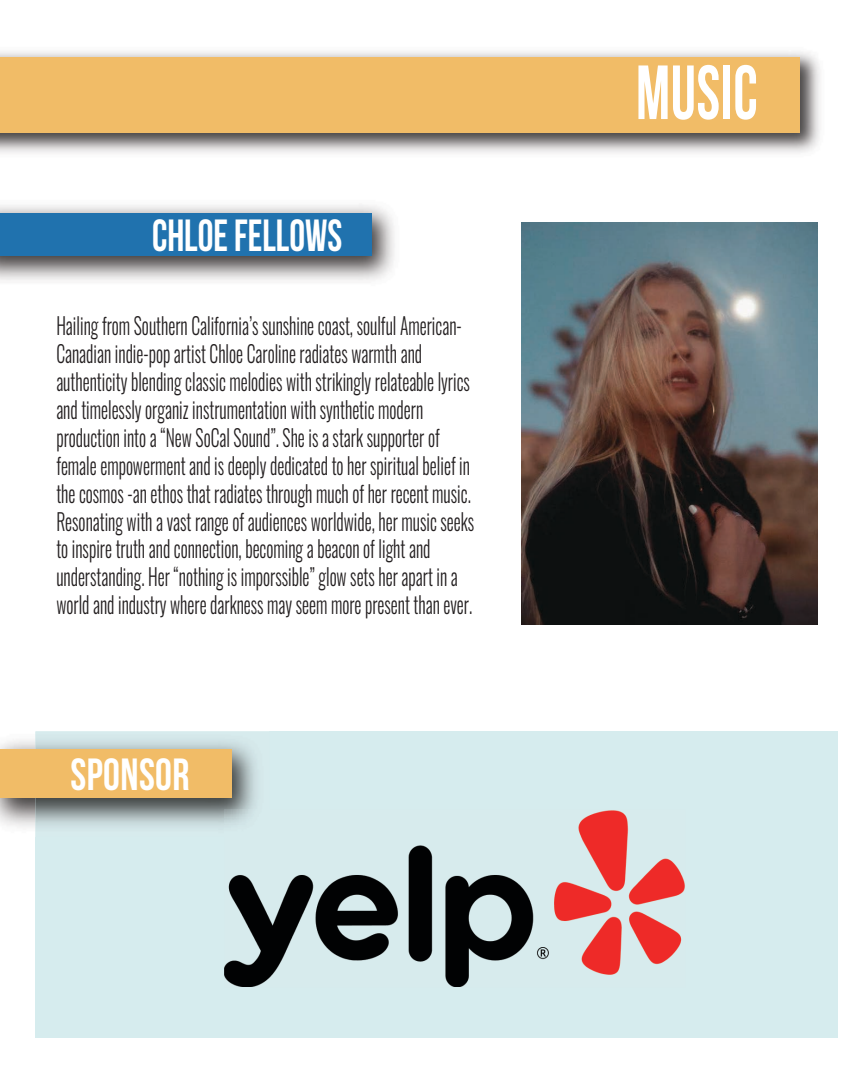
<style>
.page{position:relative;width:864px;height:1084px;background:#fff}
.page>*{position:absolute;margin:0;border:0;box-sizing:border-box;transform-origin:0 0}
.t1{font:700 76.5px "Bebas Neue";color:#fff;scale:.83 1}
.t2{font:700 45px "Bebas Neue";letter-spacing:.01em;color:#fff;scale:.88 1}
.t3{font:700 45px "Bebas Neue";letter-spacing:.01em;color:#fff;scale:.9 1}
.t4{font:700 45px "Bebas Neue";letter-spacing:.01em;color:#fff;scale:.94 1}
.t5{font:300 23.25px/27.9px "Oswald";color:#231f20;scale:.76 1}
</style>
<div class="page">
<div style="left:36px;top:731px;width:802px;height:306px;background:#d6ecee"></div>
<img style="left:0;top:731px;width:36px;height:105px">
<img style="left:36px;top:741px;width:221px;height:86px">
<div style="left:0;top:749px;width:232px;height:49px;background:#f1bc67"></div>
<img style="left:224px;top:810px;width:461px;height:176px">
<img style="left:224px;top:809px;width:45px;height:27px">
<img style="left:0;top:51px;width:820px;height:102px">
<div style="left:0;top:57px;width:800px;height:75px;background:#f1bc67"></div>
<img style="left:0;top:204px;width:395px;height:77px">
<div style="left:0;top:213px;width:371px;height:42px;background:#2072ae"></div>
<img style="left:522px;top:223px;width:296px;height:401px">
<h2 class="t2" style="left:152px;top:211px;width:218px">CHLOE FELLOWS</h2>
<p class="t5" style="left:56px;top:309px;width:551px">Hailing from Southern California’s sunshine coast, soulful American-Canadian indie-pop artist Chloe Caroline radiates warmth and authenticity blending classic melodies with strikingly relateable lyrics and timelessly organiz instrumentation with synthetic modern production into a “New SoCal Sound”. She is a stark supporter of female empowerment and is deeply dedicated to her spiritual belief in the cosmos -an ethos that radiates through much of her recent music.<br>Resonating with a vast range of audiences worldwide, her music seeks to inspire truth and connection, becoming a beacon of light and understanding. Her “nothing is imporssible” glow sets her apart in a world and industry where darkness may seem more present than ever.</p>
<h2 class="t4" style="left:71px;top:749px;width:128px">SPONSOR</h2>
<h2 class="t3" style="left:53px;top:757px;width:128px">SPONSOR</h2>
<h1 class="t1" style="left:636px;top:51px;width:148px">MUSIC</h1>
</div>
